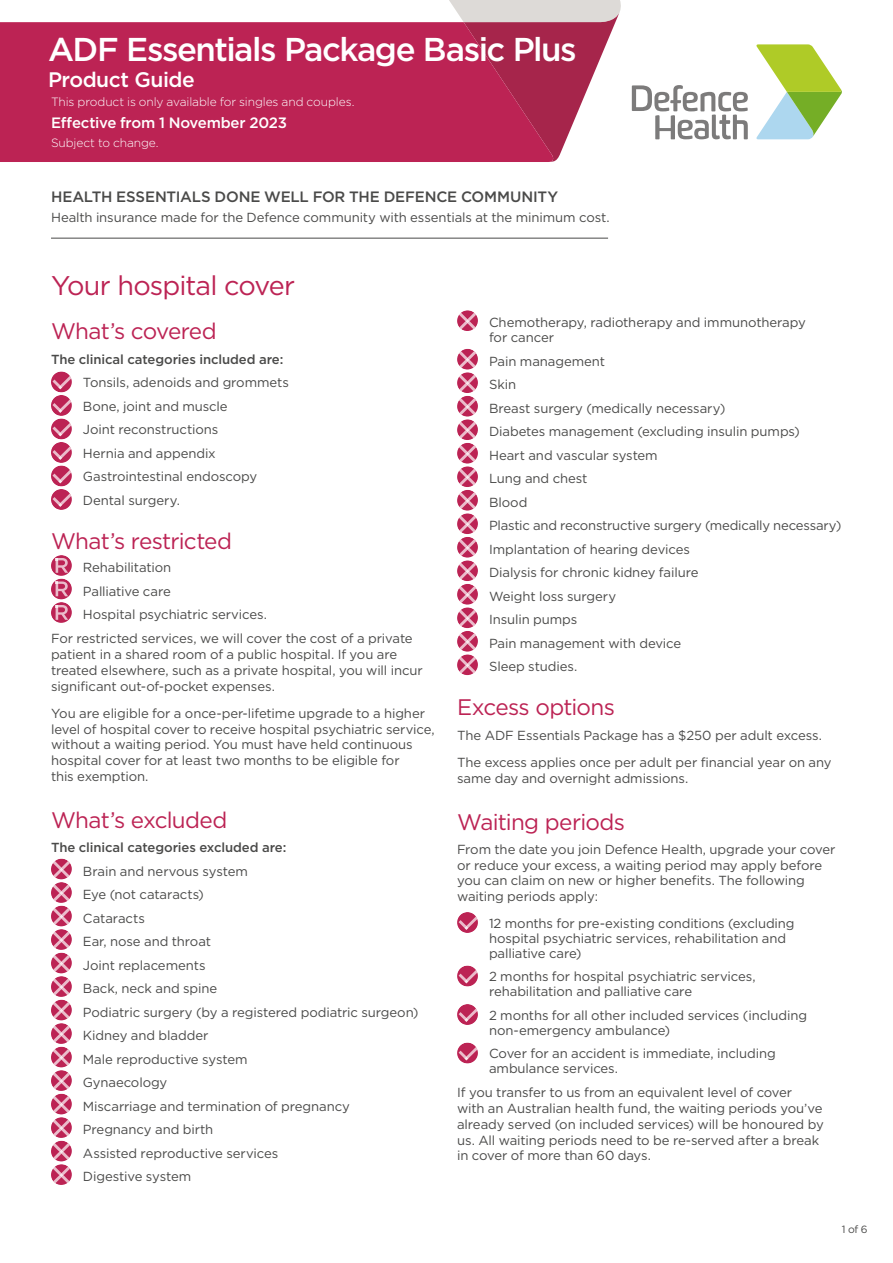
<style>
.page{position:relative;width:893px;height:1263px;background:#fff}
.page>*{position:absolute;margin:0;border:0;box-sizing:border-box;transform-origin:0 0}
.t1{font:500 33px "Gotham";letter-spacing:-.045em;color:#fff}
.t2{font:27px "Gotham";letter-spacing:-.035em;color:#bc2354}
.t3{font:22.5px "Gotham";letter-spacing:-.03em;color:#bc2354}
.t4{font:500 21px "Gotham";letter-spacing:-.025em;color:#fff}
.t5{font:500 15px "Gotham";letter-spacing:-.01em;color:#4a4a49}
.t6{font:500 15px "Gotham";letter-spacing:-.015em;color:#fff}
.t7{font:13.2px/23.5px "Gotham";letter-spacing:-.01em;color:#4a4a49}
.t8{font:500 13.2px "Gotham";letter-spacing:-.005em;color:#4a4a49}
.t9{font:300 12px "Gotham";letter-spacing:-.01em;color:#fff}
.t10{font:10.5px "Gotham";color:#4a4a49}
</style>
<div class="page">
<div style="left:0;top:22px;width:263px;height:140px;background:#bc2354"></div>
<svg style="left:263px;top:0;width:358px;height:162px"></svg>
<svg style="left:51px;top:371px;width:21px;height:21px"></svg>
<svg style="left:52px;top:376px;width:19px;height:13px"></svg>
<div style="left:51px;top:395px;width:21px;height:21px;background:#bc2354;border-radius:50%"></div>
<svg style="left:52px;top:399px;width:19px;height:14px"></svg>
<svg style="left:51px;top:418px;width:21px;height:21px"></svg>
<svg style="left:52px;top:423px;width:19px;height:13px"></svg>
<div style="left:51px;top:442px;width:21px;height:21px;background:#bc2354;border-radius:50%"></div>
<svg style="left:52px;top:446px;width:19px;height:14px"></svg>
<svg style="left:51px;top:465px;width:21px;height:21px"></svg>
<svg style="left:52px;top:470px;width:19px;height:13px"></svg>
<div style="left:51px;top:489px;width:21px;height:21px;background:#bc2354;border-radius:50%"></div>
<svg style="left:52px;top:493px;width:19px;height:14px"></svg>
<svg style="left:51px;top:555px;width:21px;height:21px"></svg>
<svg style="left:56px;top:558px;width:12px;height:15px"></svg>
<svg style="left:51px;top:579px;width:21px;height:20px"></svg>
<svg style="left:56px;top:581px;width:12px;height:15px"></svg>
<svg style="left:51px;top:602px;width:21px;height:21px"></svg>
<svg style="left:56px;top:605px;width:12px;height:15px"></svg>
<div style="left:51px;top:859px;width:21px;height:20px;background:#bc2354;border-radius:50%"></div>
<svg style="left:53px;top:861px;width:17px;height:17px"></svg>
<svg style="left:51px;top:882px;width:21px;height:21px"></svg>
<svg style="left:53px;top:884px;width:17px;height:17px"></svg>
<div style="left:51px;top:906px;width:21px;height:20px;background:#bc2354;border-radius:50%"></div>
<svg style="left:53px;top:908px;width:17px;height:17px"></svg>
<svg style="left:51px;top:929px;width:21px;height:21px"></svg>
<svg style="left:53px;top:931px;width:17px;height:17px"></svg>
<div style="left:51px;top:953px;width:21px;height:20px;background:#bc2354;border-radius:50%"></div>
<svg style="left:53px;top:955px;width:17px;height:17px"></svg>
<svg style="left:51px;top:976px;width:21px;height:21px"></svg>
<svg style="left:53px;top:978px;width:17px;height:17px"></svg>
<svg style="left:51px;top:1000px;width:21px;height:20px"></svg>
<svg style="left:53px;top:1002px;width:17px;height:17px"></svg>
<svg style="left:51px;top:1023px;width:21px;height:21px"></svg>
<svg style="left:53px;top:1025px;width:17px;height:17px"></svg>
<svg style="left:51px;top:1047px;width:21px;height:20px"></svg>
<svg style="left:53px;top:1049px;width:17px;height:17px"></svg>
<svg style="left:51px;top:1070px;width:21px;height:21px"></svg>
<svg style="left:53px;top:1072px;width:17px;height:17px"></svg>
<svg style="left:51px;top:1094px;width:21px;height:20px"></svg>
<svg style="left:53px;top:1096px;width:17px;height:17px"></svg>
<svg style="left:51px;top:1117px;width:21px;height:21px"></svg>
<svg style="left:53px;top:1119px;width:17px;height:17px"></svg>
<svg style="left:51px;top:1141px;width:21px;height:20px"></svg>
<svg style="left:53px;top:1143px;width:17px;height:17px"></svg>
<svg style="left:51px;top:1164px;width:21px;height:21px"></svg>
<svg style="left:53px;top:1166px;width:17px;height:17px"></svg>
<svg style="left:457px;top:310px;width:21px;height:21px"></svg>
<svg style="left:459px;top:312px;width:17px;height:17px"></svg>
<svg style="left:457px;top:349px;width:21px;height:20px"></svg>
<svg style="left:459px;top:351px;width:17px;height:17px"></svg>
<svg style="left:457px;top:372px;width:21px;height:21px"></svg>
<svg style="left:459px;top:374px;width:17px;height:17px"></svg>
<svg style="left:457px;top:396px;width:21px;height:20px"></svg>
<svg style="left:459px;top:398px;width:17px;height:17px"></svg>
<svg style="left:457px;top:419px;width:21px;height:21px"></svg>
<svg style="left:459px;top:421px;width:17px;height:17px"></svg>
<svg style="left:457px;top:443px;width:21px;height:20px"></svg>
<svg style="left:459px;top:445px;width:17px;height:17px"></svg>
<svg style="left:457px;top:466px;width:21px;height:21px"></svg>
<svg style="left:459px;top:468px;width:17px;height:17px"></svg>
<svg style="left:457px;top:490px;width:21px;height:20px"></svg>
<svg style="left:459px;top:492px;width:17px;height:17px"></svg>
<svg style="left:457px;top:513px;width:21px;height:21px"></svg>
<svg style="left:459px;top:515px;width:17px;height:17px"></svg>
<svg style="left:457px;top:537px;width:21px;height:21px"></svg>
<svg style="left:459px;top:539px;width:17px;height:17px"></svg>
<svg style="left:457px;top:560px;width:21px;height:21px"></svg>
<svg style="left:459px;top:562px;width:17px;height:17px"></svg>
<svg style="left:457px;top:584px;width:21px;height:21px"></svg>
<svg style="left:459px;top:586px;width:17px;height:17px"></svg>
<svg style="left:457px;top:607px;width:21px;height:21px"></svg>
<svg style="left:459px;top:609px;width:17px;height:17px"></svg>
<svg style="left:457px;top:631px;width:21px;height:21px"></svg>
<svg style="left:459px;top:633px;width:17px;height:17px"></svg>
<svg style="left:457px;top:654px;width:21px;height:21px"></svg>
<svg style="left:459px;top:656px;width:17px;height:17px"></svg>
<div style="left:457px;top:912px;width:21px;height:21px;background:#bc2354;border-radius:50%"></div>
<svg style="left:459px;top:916px;width:18px;height:14px"></svg>
<svg style="left:457px;top:965px;width:21px;height:21px"></svg>
<svg style="left:459px;top:970px;width:18px;height:13px"></svg>
<svg style="left:457px;top:1004px;width:21px;height:21px"></svg>
<svg style="left:459px;top:1008px;width:18px;height:14px"></svg>
<svg style="left:457px;top:1042px;width:21px;height:21px"></svg>
<svg style="left:459px;top:1047px;width:18px;height:13px"></svg>
<hr style="left:51px;top:238px;width:557px;height:1px;background:#4a4a49">
<svg style="left:756px;top:44px;width:86px;height:95px"></svg>
<svg style="left:632px;top:85px;width:116px;height:54px"></svg>
<h1 class="t1" style="left:48px;top:28px;width:530px">ADF Essentials Package Basic Plus</h1>
<h3 class="t4" style="left:48px;top:65px;width:148px">Product Guide</h3>
<p class="t9" style="left:51px;top:94px;width:305px">This product is only available for singles and couples.</p>
<p class="t6" style="left:51px;top:113px;width:238px">Effective from 1 November 2023</p>
<p class="t9" style="left:51px;top:135px;width:109px">Subject to change.</p>
<p class="t5" style="left:51px;top:187px;width:509px">HEALTH ESSENTIALS DONE WELL FOR THE DEFENCE COMMUNITY</p>
<p class="t7" style="left:51px;top:205px;width:560px">Health insurance made for the Defence community with essentials at the minimum cost.</p>
<h2 class="t2" style="left:51px;top:268px;width:245px">Your hospital cover</h2>
<h3 class="t3" style="left:51px;top:317px;width:167px">What’s covered</h3>
<p class="t8" style="left:51px;top:350px;width:234px">The clinical categories included are:</p>
<p class="t7" style="left:83px;top:370px;width:208px">Tonsils, adenoids and grommets<br>Bone, joint and muscle<br>Joint reconstructions<br>Hernia and appendix<br>Gastrointestinal endoscopy<br>Dental surgery.</p>
<h3 class="t3" style="left:51px;top:526px;width:182px">What’s restricted</h3>
<p class="t7" style="left:83px;top:555px;width:90px">Rehabilitation</p>
<p class="t7" style="left:83px;top:579px;width:89px">Palliative care</p>
<p class="t7" style="left:83px;top:602px;width:185px">Hospital psychiatric services.</p>
<p class="t7" style="left:51px;top:627px;width:363px">For restricted services, we will cover the cost of a private</p>
<p class="t7" style="left:51px;top:646px;width:373px;line-height:15.8px">patient in a shared room of a public hospital. If you are treated elsewhere, such as a private hospital, you will incur significant out-of-pocket expenses.</p>
<p class="t7" style="left:51px;top:705px;width:385px;line-height:15.8px">You are eligible for a once-per-lifetime upgrade to a higher level of hospital cover to receive hospital psychiatric service, without a waiting period. You must have held continuous hospital cover for at least two months to be eligible for<br>this exemption.</p>
<h3 class="t3" style="left:51px;top:805px;width:178px">What’s excluded</h3>
<p class="t8" style="left:51px;top:839px;width:237px">The clinical categories excluded are:</p>
<p class="t7" style="left:83px;top:859px;width:337px">Brain and nervous system<br>Eye (not cataracts)<br>Cataracts<br>Ear, nose and throat<br>Joint replacements<br>Back, neck and spine<br>Podiatric surgery (by a registered podiatric surgeon)<br>Kidney and bladder<br>Male reproductive system<br>Gynaecology<br>Miscarriage and termination of pregnancy<br>Pregnancy and birth<br>Assisted reproductive services<br>Digestive system</p>
<p class="t7" style="left:489px;top:315px;width:318px;line-height:15px">Chemotherapy, radiotherapy and immunotherapy for cancer</p>
<p class="t7" style="left:489px;top:349px;width:354px">Pain management<br>Skin<br>Breast surgery (medically necessary)<br>Diabetes management (excluding insulin pumps)<br>Heart and vascular system<br>Lung and chest<br>Blood<br>Plastic and reconstructive surgery (medically necessary)<br>Implantation of hearing devices<br>Dialysis for chronic kidney failure<br>Weight loss surgery<br>Insulin pumps<br>Pain management with device<br>Sleep studies.</p>
<h3 class="t3" style="left:457px;top:693px;width:159px">Excess options</h3>
<p class="t7" style="left:457px;top:721px;width:376px;line-height:27.3px">The ADF Essentials Package has a $250 per adult excess.<br>The excess applies once per adult per financial year on any</p>
<p class="t7" style="left:457px;top:766px;width:233px">same day and overnight admissions.</p>
<h3 class="t3" style="left:457px;top:807px;width:169px">Waiting periods</h3>
<p class="t7" style="left:457px;top:841px;width:380px;line-height:15.8px">From the date you join Defence Health, upgrade your cover or reduce your excess, a waiting period may apply before you can claim on new or higher benefits. The following waiting periods apply:</p>
<p class="t7" style="left:489px;top:915px;width:307px;line-height:15px">12 months for pre-existing conditions (excluding hospital psychiatric services, rehabilitation and palliative care)</p>
<p class="t7" style="left:489px;top:969px;width:268px;line-height:15px">2 months for hospital psychiatric services, rehabilitation and palliative care</p>
<p class="t7" style="left:489px;top:1007px;width:320px;line-height:15px">2 months for all other included services (including non-emergency ambulance)</p>
<p class="t7" style="left:489px;top:1046px;width:288px;line-height:15px">Cover for an accident is immediate, including ambulance services.</p>
<p class="t7" style="left:457px;top:1084px;width:368px;line-height:15.8px">If you transfer to us from an equivalent level of cover<br>with an Australian health fund, the waiting periods you’ve already served (on included services) will be honoured by us. All waiting periods need to be re-served after a break in cover of more than 60 days.</p>
<p class="t10" style="left:842px;top:1223px;width:27px">1 of 6</p>
</div>
